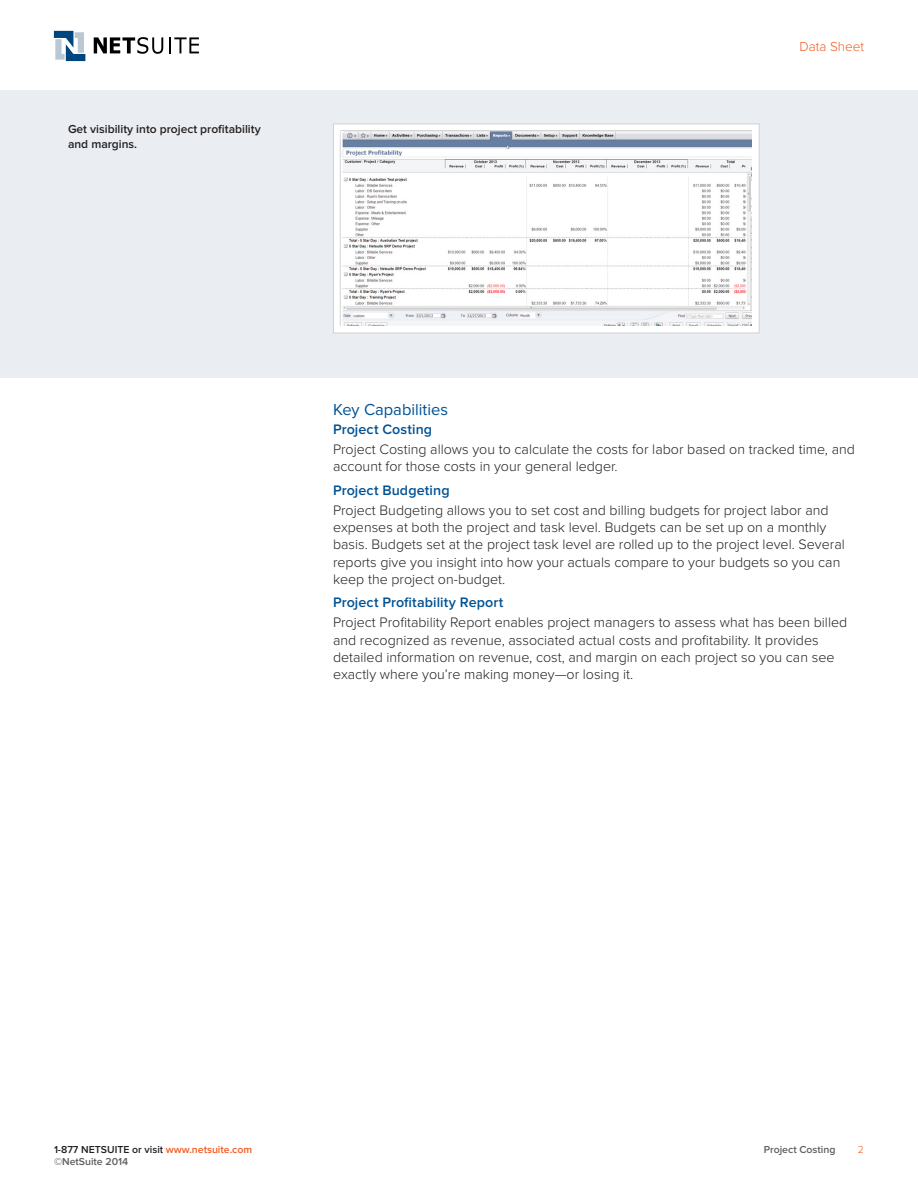
<style>
.page{position:relative;width:918px;height:1188px;background:#fff}
.page>*{position:absolute;margin:0;border:0;box-sizing:border-box;transform-origin:0 0}
.Subhead_1{font:16.5px "Proxima Nova";color:#005294}
.General_Text{font:300 14.25px/17.2px "Proxima Nova";color:#231f20}
.Subhead_2{font:600 14.25px "Proxima Nova";letter-spacing:.01em;color:#005294}
.t1{font:300 13.5px "Proxima Nova";color:#f25b21}
.Banner_Caption{font:600 12px/15px "Proxima Nova";color:#231f20}
.t2{font:600 10.5px/12.6px "Proxima Nova";color:#231f20}
.t3{font:600 10.5px "Proxima Nova";color:#5f5f62}
.Page_Number{font:300 10.5px "Proxima Nova";color:#f25b21}
.s1{color:#f25b21}
.s2{color:#5f5f62}
</style>
<div class="page">
<svg style="left:54px;top:31px;width:31px;height:30px"></svg>
<svg style="left:94px;top:37px;width:69px;height:17px"></svg>
<svg style="left:169px;top:37px;width:30px;height:16px"></svg>
<div style="left:0;top:90px;width:918px;height:288px;background:#eaeef2"></div>
<div style="left:333px;top:123px;width:427px;height:210px;background:#fff;border:1px solid #d1d2d4"></div>
<img style="left:339px;top:131px;width:413px;height:195px">
<p class="Banner_Caption" style="left:68px;top:122px;width:194px">Get visibility into project profitability and margins.</p>
<p class="t1" style="left:799px;top:40px;width:66px">Data Sheet</p>
<p class="Subhead_1" style="left:333px;top:402px;width:117px">Key Capabilities</p>
<p class="Subhead_2" style="left:333px;top:423px;width:101px">Project Costing</p>
<p class="General_Text" style="left:333px;top:441px;width:524px">Project Costing allows you to calculate the costs for labor based on tracked time, and account for those costs in your general ledger.</p>
<p class="Subhead_2" style="left:333px;top:483px;width:118px">Project Budgeting</p>
<p class="General_Text" style="left:333px;top:502px;width:513px">Project Budgeting allows you to set cost and billing budgets for project labor and expenses at both the project and task level. Budgets can be set up on a monthly basis. Budgets set at the project task level are rolled up to the project level. Several reports give you insight into how your actuals compare to your budgets so you can keep the project on-budget.</p>
<p class="Subhead_2" style="left:333px;top:596px;width:172px">Project Profitability Report</p>
<p class="General_Text" style="left:333px;top:615px;width:516px">Project Profitability Report enables project managers to assess what has been billed and recognized as revenue, associated actual costs and profitability. It provides detailed information on revenue, cost, and margin on each project so you can see exactly where you’re making money—or losing it.</p>
<p class="t2" style="left:54px;top:1143px;width:200px">1-877 NETSUITE or visit <span class="s1">www.netsuite.com </span><span class="s2">©NetSuite 2014</span></p>
<p class="t3" style="left:764px;top:1145px;width:73px">Project Costing</p>
<p class="Page_Number" style="left:858px;top:1145px;width:8px">2</p>
</div>
